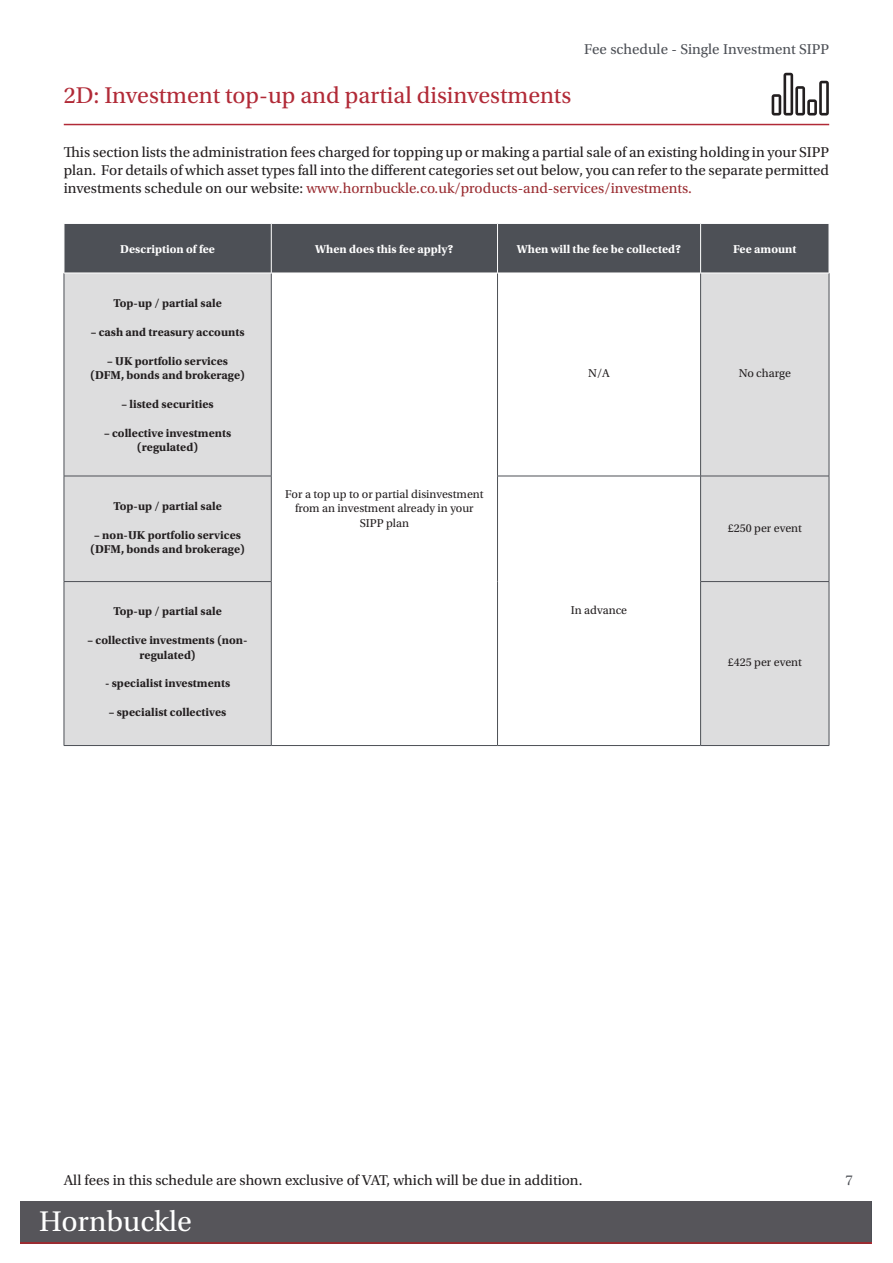
<style>
.page{position:relative;width:893px;height:1263px;background:#fff}
.page>*{position:absolute;margin:0;border:0;box-sizing:border-box;transform-origin:0 0}
.t1{font:30px "Utopia Std";color:#fff}
.Main_heading{font:24px "Utopia Std";color:#b12a37}
.Body_copy{font:15px/18px "Utopia Std";color:#231f20;text-align:justify}
.Main_title{font:15px "Utopia Std";color:#4d5056}
.Body_copy-2{font:15px "Utopia Std";color:#4d5056}
.Table_copy_BOLD{font:700 12px/14.4px "Utopia Std";color:#231f20;text-align:center}
.Centered_Table_Text{font:12px/14.4px "Utopia Std";color:#231f20;text-align:center}
.Table_copy_BOLD-2{font:700 12px "Utopia Std";color:#fff}
.Table_copy{font:12px "Utopia Std";color:#231f20}
.s1{color:#9a2c31}
</style>
<div class="page">
<div style="left:20px;top:1201px;width:851px;height:42px;background:#9a2c31"></div>
<div style="left:20px;top:1201px;width:851px;height:41px;background:#56555a"></div>
<hr style="left:64px;top:124px;width:765px;height:1px;background:#b12a37">
<div style="left:65px;top:224px;width:764px;height:49px;background:#4d5056"></div>
<svg style="left:65px;top:274px;width:764px;height:471px"></svg>
<hr style="left:64px;top:273px;width:1px;height:203px;background:#4d5056">
<hr style="left:271px;top:273px;width:1px;height:203px;background:#4d5056">
<hr style="left:497px;top:273px;width:1px;height:203px;background:#4d5056">
<hr style="left:700px;top:273px;width:1px;height:203px;background:#4d5056">
<hr style="left:829px;top:273px;width:1px;height:203px;background:#4d5056">
<hr style="left:64px;top:476px;width:207px;height:1px;background:#4d5056">
<hr style="left:64px;top:476px;width:1px;height:105px;background:#4d5056">
<hr style="left:271px;top:476px;width:1px;height:105px;background:#4d5056">
<hr style="left:497px;top:476px;width:204px;height:1px;background:#4d5056">
<hr style="left:497px;top:476px;width:1px;height:105px;background:#4d5056">
<hr style="left:701px;top:476px;width:128px;height:1px;background:#4d5056">
<hr style="left:700px;top:476px;width:1px;height:105px;background:#4d5056">
<hr style="left:829px;top:476px;width:1px;height:105px;background:#4d5056">
<hr style="left:64px;top:581px;width:207px;height:1px;background:#4d5056">
<hr style="left:64px;top:582px;width:1px;height:163px;background:#4d5056">
<hr style="left:271px;top:582px;width:1px;height:163px;background:#4d5056">
<hr style="left:497px;top:581px;width:1px;height:164px;background:#4d5056">
<hr style="left:700px;top:581px;width:129px;height:1px;background:#4d5056">
<hr style="left:700px;top:582px;width:1px;height:163px;background:#4d5056">
<hr style="left:829px;top:582px;width:1px;height:163px;background:#4d5056">
<hr style="left:64px;top:745px;width:207px;height:1px;background:#4d5056">
<hr style="left:271px;top:745px;width:226px;height:1px;background:#4d5056">
<hr style="left:497px;top:745px;width:204px;height:1px;background:#4d5056">
<hr style="left:701px;top:745px;width:128px;height:1px;background:#4d5056">
<hr style="left:271px;top:224px;width:1px;height:49px;background:#fff">
<hr style="left:497px;top:224px;width:1px;height:49px;background:#fff">
<hr style="left:700px;top:224px;width:1px;height:49px;background:#fff">
<hr style="left:64px;top:273px;width:207px;height:1px;background:#fff">
<hr style="left:271px;top:273px;width:226px;height:1px;background:#fff">
<hr style="left:497px;top:273px;width:204px;height:1px;background:#fff">
<svg style="left:772px;top:73px;width:57px;height:42px"></svg>
<p class="Main_title" style="left:584px;top:41px;width:247px">Fee schedule - Single Investment SIPP</p>
<p class="Main_heading" style="left:64px;top:82px;width:509px">2D: Investment top-up and partial disinvestments</p>
<p class="Body_copy" style="left:64px;top:144px;width:767px">This section lists the administration fees charged for topping up or making a partial sale of an existing holding in your SIPP plan. For details of which asset types fall into the different categories set out below, you can refer to the separate permitted investments schedule on our website: <span class="s1">www.hornbuckle.co.uk/products-and-services/investments.</span></p>
<p class="Table_copy_BOLD-2" style="left:120px;top:242px;width:96px">Description of fee</p>
<p class="Table_copy_BOLD-2" style="left:315px;top:242px;width:140px">When does this fee apply?</p>
<p class="Table_copy_BOLD-2" style="left:517px;top:242px;width:166px">When will the fee be collected?</p>
<p class="Table_copy_BOLD-2" style="left:733px;top:242px;width:65px">Fee amount</p>
<p class="Table_copy_BOLD" style="left:113px;top:296px;width:110px">Top-up / partial sale</p>
<p class="Table_copy_BOLD" style="left:91px;top:325px;width:155px">– cash and treasury accounts</p>
<p class="Table_copy_BOLD" style="left:107px;top:353px;width:122px">– UK portfolio services</p>
<p class="Table_copy_BOLD" style="left:90px;top:368px;width:156px">(DFM, bonds and brokerage)</p>
<p class="Table_copy_BOLD" style="left:122px;top:397px;width:94px">– listed securities</p>
<p class="Table_copy_BOLD" style="left:104px;top:425px;width:129px">– collective investments (regulated)</p>
<p class="Table_copy_BOLD" style="left:113px;top:499px;width:110px">Top-up / partial sale</p>
<p class="Table_copy_BOLD" style="left:94px;top:527px;width:148px">– non-UK portfolio services</p>
<p class="Table_copy_BOLD" style="left:90px;top:542px;width:156px">(DFM, bonds and brokerage)</p>
<p class="Table_copy_BOLD" style="left:113px;top:604px;width:110px">Top-up / partial sale</p>
<p class="Table_copy_BOLD" style="left:88px;top:633px;width:162px">– collective investments (non&shy;regulated)</p>
<p class="Table_copy_BOLD" style="left:105px;top:676px;width:127px">- specialist investments</p>
<p class="Table_copy_BOLD" style="left:109px;top:705px;width:119px">– specialist collectives</p>
<p class="Centered_Table_Text" style="left:285px;top:487px;width:200px">For a top up to or partial disinvestment from an investment already in your<br>SIPP plan</p>
<p class="Centered_Table_Text" style="left:588px;top:366px;width:23px">N/A</p>
<p class="Table_copy" style="left:739px;top:367px;width:54px">No charge</p>
<p class="Centered_Table_Text" style="left:571px;top:603px;width:58px">In advance</p>
<p class="Table_copy" style="left:728px;top:521px;width:76px">£250 per event</p>
<p class="Table_copy" style="left:728px;top:656px;width:76px">£425 per event</p>
<p class="Body_copy" style="left:64px;top:1171px;width:520px">All fees in this schedule are shown exclusive of VAT, which will be due in addition.</p>
<p class="t1" style="left:39px;top:1205px;width:154px">Hornbuckle</p>
<p class="Body_copy-2" style="left:846px;top:1172px;width:9px">7</p>
</div>
